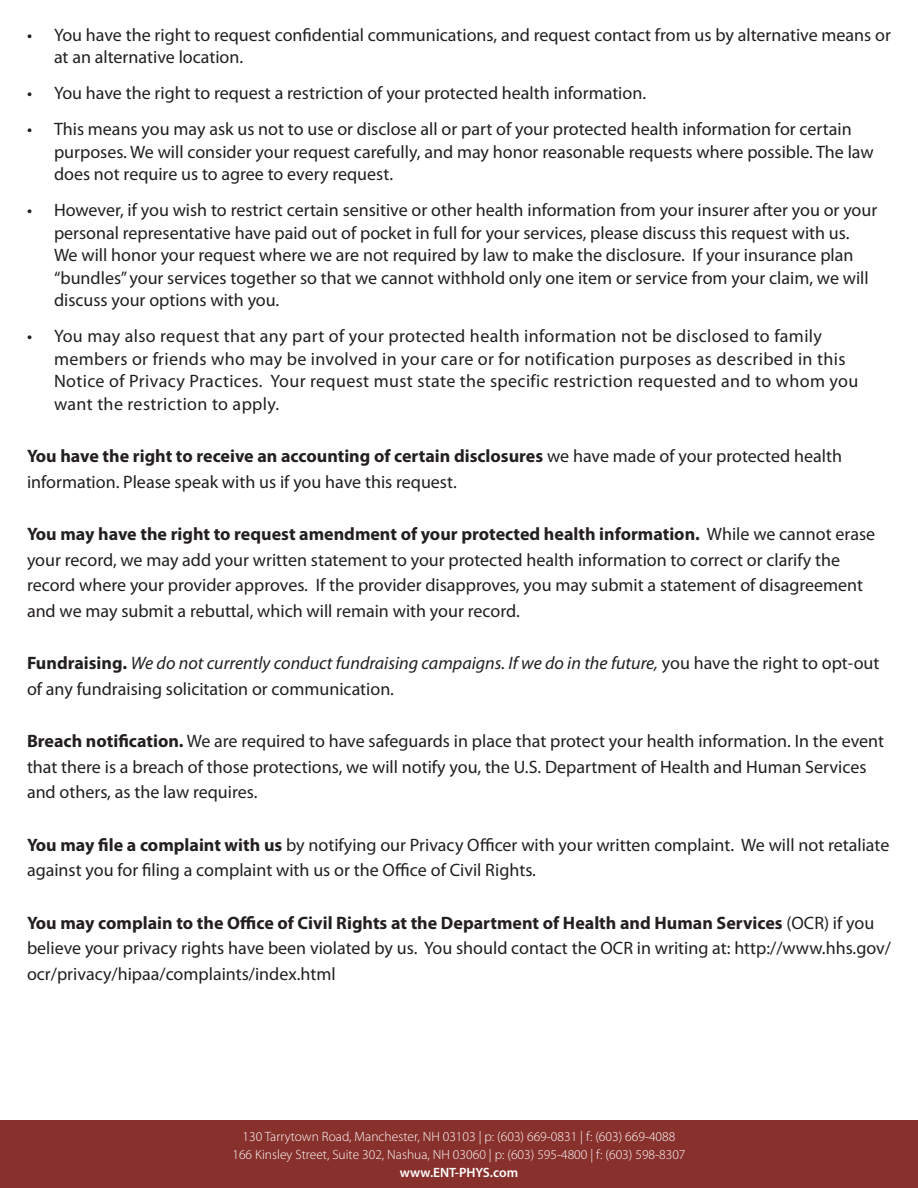
<style>
.page{position:relative;width:918px;height:1188px;background:#fff}
.page>*{position:absolute;margin:0;border:0;box-sizing:border-box;transform-origin:0 0}
.t1{font:18px/25.5px "Myriad Pro";color:#231f20}
.t2{font:18px/22.5px "Myriad Pro";letter-spacing:.02em;color:#231f20}
.t3{font:300 13.5px/18px "Myriad Pro";color:#fff;text-align:center}
.t4{font:600 13.5px "Myriad Pro";color:#fff}
.s1{font-weight:700}
.s2{font-style:italic}
</style>
<div class="page">
<div style="left:0;top:1120px;width:918px;height:68px;background:#87302c"></div>
<p class="t1" style="left:54px;top:24px;width:839px;line-height:22.5px;text-indent:-27px">• You have the right to request confidential communications, and request contact from us by alternative means or at an alternative location.</p>
<p class="t1" style="left:27px;top:81px;width:621px">• You have the right to request a restriction of your protected health information.</p>
<p class="t1" style="left:54px;top:118px;width:821px;line-height:22.5px;text-indent:-27px">• This means you may ask us not to use or disclose all or part of your protected health information for certain purposes. We will consider your request carefully, and may honor reasonable requests where possible. The law does not require us to agree to every request.</p>
<p class="t1" style="left:54px;top:199px;width:825px;line-height:22.5px;text-indent:-27px">• However, if you wish to restrict certain sensitive or other health information from your insurer after you or your personal representative have paid out of pocket in full for your services, please discuss this request with us.<br>We will honor your request where we are not required by law to make the disclosure. If your insurance plan “bundles” your services together so that we cannot withhold only one item or service from your claim, we will discuss your options with you.</p>
<p class="t2" style="left:54px;top:325px;width:806px;text-indent:-27px">• You may also request that any part of your protected health information not be disclosed to family members or friends who may be involved in your care or for notification purposes as described in this Notice of Privacy Practices. Your request must state the specific restriction requested and to whom you want the restriction to apply.</p>
<p class="t1" style="left:27px;top:444px;width:816px"><span class="s1">You have the right to receive an accounting of certain disclosures</span> we have made of your protected health information. Please speak with us if you have this request.</p>
<p class="t1" style="left:27px;top:522px;width:850px"><span class="s1">You may have the right to request amendment of your protected health information.</span> While we cannot erase your record, we may add your written statement to your protected health information to correct or clarify the record where your provider approves. If the provider disapproves, you may submit a statement of disagreement and we may submit a rebuttal, which will remain with your record.</p>
<p class="t1" style="left:27px;top:651px;width:854px"><span class="s1">Fundraising.</span> <span class="s2">We do not currently conduct fundraising campaigns. If we do in the future,</span> you have the right to opt-out of any fundraising solicitation or communication.</p>
<p class="t1" style="left:27px;top:729px;width:859px"><span class="s1">Breach notification.</span> We are required to have safeguards in place that protect your health information. In the event that there is a breach of those protections, we will notify you, the U.S. Department of Health and Human Services and others, as the law requires.</p>
<p class="t1" style="left:27px;top:832px;width:864px"><span class="s1">You may file a complaint with us</span> by notifying our Privacy Officer with your written complaint. We will not retaliate against you for filing a complaint with us or the Office of Civil Rights.</p>
<p class="t1" style="left:27px;top:910px;width:865px"><span class="s1">You may complain to the Office of Civil Rights at the Department of Health and Human Services</span> (OCR) if you believe your privacy rights have been violated by us. You should contact the OCR in writing at: http://www.hhs.gov/ ocr/privacy/hipaa/complaints/index.html</p>
<p class="t3" style="left:232px;top:1128px;width:455px">130 Tarrytown Road, Manchester, NH 03103 | p: (603) 669-0831 | f: (603) 669-4088<br>166 Kinsley Street, Suite 302, Nashua, NH 03060 | p: (603) 595-4800 | f: (603) 598-8307</p>
<p class="t4" style="left:400px;top:1165px;width:120px">www.ENT-PHYS.com</p>
</div>
